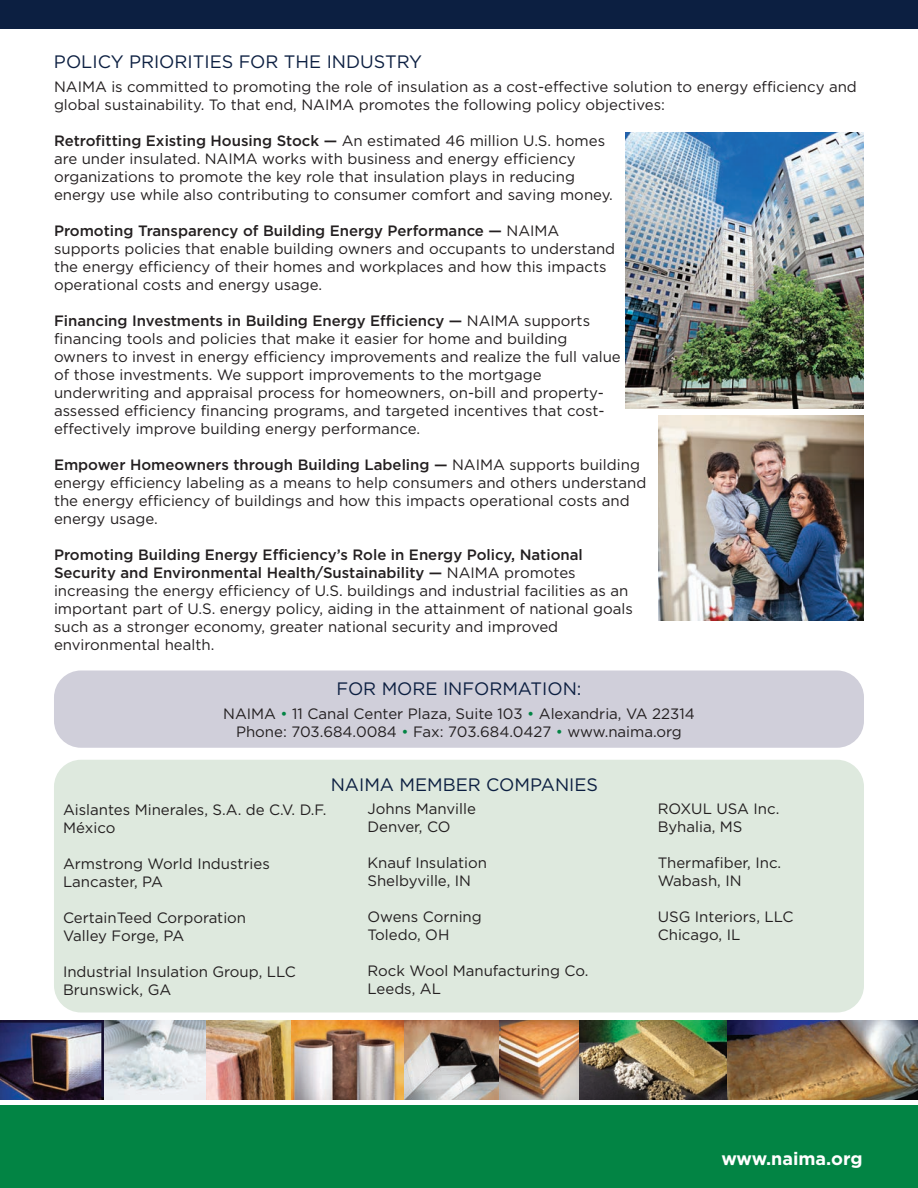
<style>
.page{position:relative;width:918px;height:1188px;background:#fff}
.page>*{position:absolute;margin:0;border:0;box-sizing:border-box;transform-origin:0 0}
.t1{font:18px "Gotham";color:#0c1f41}
.t2{font:700 18px "Gotham";color:#fff}
.t3{font:15px/18px "Gotham";color:#231f20}
.s1{font-weight:500}
.s2{color:#028444}
</style>
<div class="page">
<div style="left:54px;top:760px;width:810px;height:252px;background:#dee9de;border-radius:27px"></div>
<div style="left:54px;top:670px;width:810px;height:78px;background:#d0cfda;border-radius:27px"></div>
<div style="left:0;top:0;width:918px;height:28px;background:#0c1f41"></div>
<div style="left:0;top:1106px;width:918px;height:82px;background:#028444"></div>
<img style="left:625px;top:132px;width:239px;height:277px">
<img style="left:658px;top:416px;width:206px;height:205px">
<img style="left:0;top:1020px;width:402px;height:80px">
<img style="left:402px;top:1020px;width:516px;height:80px">
<img style="left:500px;top:1020px;width:1px;height:80px">
<p class="t1" style="left:54px;top:52px;width:370px">POLICY PRIORITIES FOR THE INDUSTRY</p>
<p class="t3" style="left:54px;top:78px;width:804px">NAIMA is committed to promoting the role of insulation as a cost-effective solution to energy efficiency and global sustainability. To that end, NAIMA promotes the following policy objectives:</p>
<p class="t3" style="left:54px;top:132px;width:560px"><span class="s1">Retrofitting Existing Housing Stock —</span> An estimated 46 million U.S. homes are under insulated. NAIMA works with business and energy efficiency organizations to promote the key role that insulation plays in reducing energy use while also contributing to consumer comfort and saving money.</p>
<p class="t3" style="left:54px;top:222px;width:563px"><span class="s1">Promoting Transparency of Building Energy Performance —</span> NAIMA supports policies that enable building owners and occupants to understand the energy efficiency of their homes and workplaces and how this impacts operational costs and energy usage.</p>
<p class="t3" style="left:54px;top:312px;width:568px"><span class="s1">Financing Investments in Building Energy Efficiency —</span> NAIMA supports financing tools and policies that make it easier for home and building owners to invest in energy efficiency improvements and realize the full value of those investments. We support improvements to the mortgage underwriting and appraisal process for homeowners, on-bill and property&shy;assessed efficiency financing programs, and targeted incentives that cost&shy;effectively improve building energy performance.</p>
<p class="t3" style="left:54px;top:456px;width:594px"><span class="s1">Empower Homeowners through Building Labeling —</span> NAIMA supports building energy efficiency labeling as a means to help consumers and others understand the energy efficiency of buildings and how this impacts operational costs and energy usage.</p>
<p class="t3" style="left:54px;top:546px;width:580px"><span class="s1">Promoting Building Energy Efficiency’s Role in Energy Policy, National Security and Environmental Health/Sustainability —</span> NAIMA promotes increasing the energy efficiency of U.S. buildings and industrial facilities as an important part of U.S. energy policy, aiding in the attainment of national goals such as a stronger economy, greater national security and improved environmental health.</p>
<p class="t1" style="left:336px;top:679px;width:247px">FOR MORE INFORMATION:</p>
<p class="t3" style="left:223px;top:705px;width:473px;text-align:center">NAIMA <span class="s2">•</span> 11 Canal Center Plaza, Suite 103 <span class="s2">•</span> Alexandria, VA 22314<br>Phone: 703.684.0084 <span class="s2">•</span> Fax: 703.684.0427 <span class="s2">•</span> www.naima.org</p>
<p class="t1" style="left:331px;top:775px;width:269px">NAIMA MEMBER COMPANIES</p>
<p class="t3" style="left:63px;top:801px;width:265px">Aislantes Minerales, S.A. de C.V. D.F.<br>México</p>
<p class="t3" style="left:63px;top:855px;width:208px">Armstrong World Industries<br>Lancaster, PA</p>
<p class="t3" style="left:63px;top:909px;width:185px">CertainTeed Corporation<br>Valley Forge, PA</p>
<p class="t3" style="left:63px;top:963px;width:234px">Industrial Insulation Group, LLC<br>Brunswick, GA</p>
<p class="t3" style="left:368px;top:800px;width:110px">Johns Manville<br>Denver, CO</p>
<p class="t3" style="left:368px;top:854px;width:121px">Knauf Insulation<br>Shelbyville, IN</p>
<p class="t3" style="left:368px;top:908px;width:116px">Owens Corning<br>Toledo, OH</p>
<p class="t3" style="left:368px;top:962px;width:222px">Rock Wool Manufacturing Co.<br>Leeds, AL</p>
<p class="t3" style="left:658px;top:800px;width:123px">ROXUL USA Inc.<br>Byhalia, MS</p>
<p class="t3" style="left:658px;top:854px;width:125px">Thermafiber, Inc.<br>Wabash, IN</p>
<p class="t3" style="left:658px;top:908px;width:137px">USG Interiors, LLC<br>Chicago, IL</p>
<p class="t2" style="left:721px;top:1148px;width:143px">www.naima.org</p>
</div>
